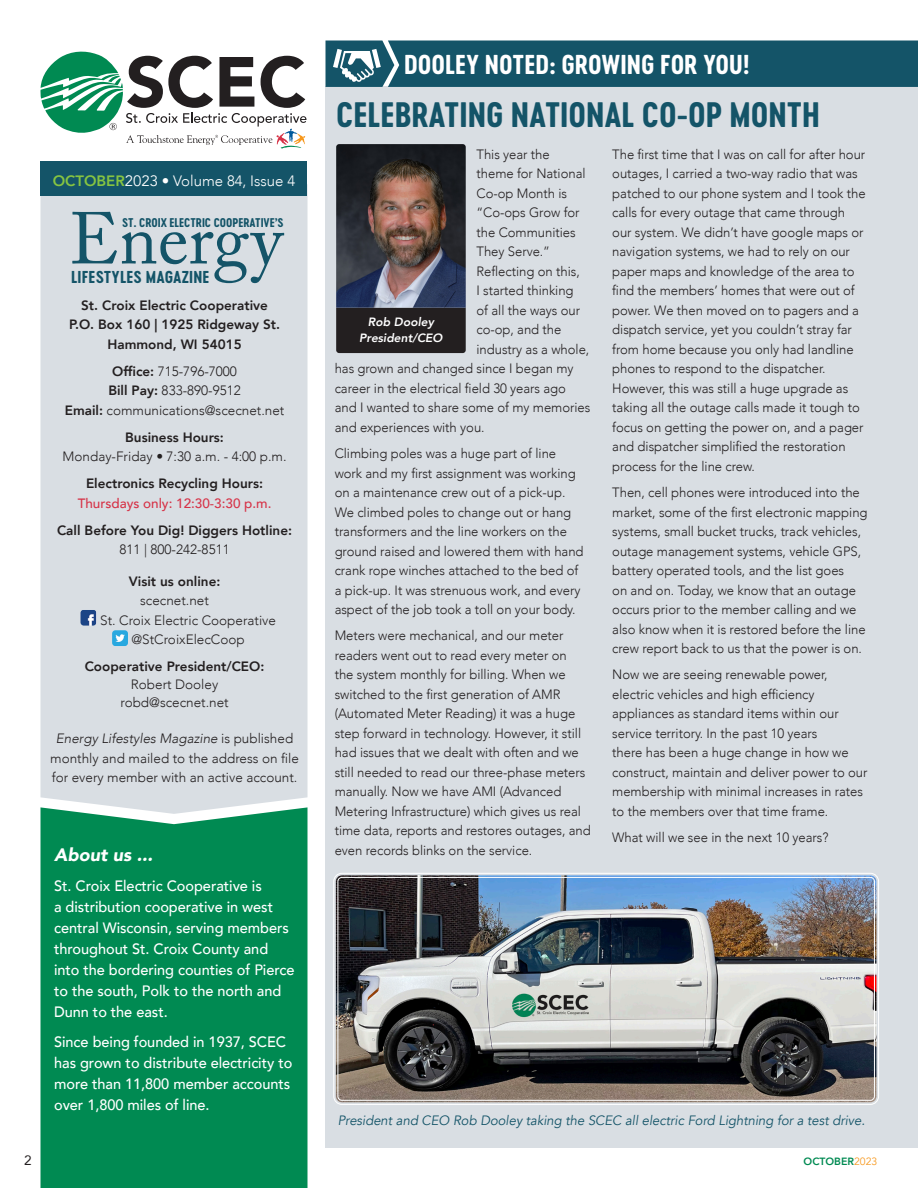
<style>
.page{position:relative;width:918px;height:1188px;background:#fff}
.page>*{position:absolute;margin:0;border:0;box-sizing:border-box;transform-origin:0 0}
.t1{font:72.6px "Adobe Caslon Pro";color:#145468}
.Headline_Lead{font:33px "Cervo Neue Bold Neue";color:#145468}
.Banner_Header{font:25.5px "Cervo Neue Bold Neue";color:#fff}
.Sub-Head{font:italic 900 18px "Avenir";color:#fff}
.t2{font:16.05px "Cervo Neue Bold Neue";letter-spacing:.01em;color:#145468}
.Text_story{font:500 15px/21px "Avenir";letter-spacing:-.005em;color:#fff}
.t3{font:300 15px "Avenir";color:#fff}
.Text_Feature{font:300 13.5px/19.5px "Avenir";letter-spacing:-.005em;color:#231f20}
.t4{font:800 13.5px "Avenir";color:#231f20}
.Sub-Head-2{font:italic 13.5px "Avenir";color:#145468}
.t5{font:500 13.5px "Avenir";color:#d63247}
.t6{font:13.5px "Avenir";color:#231f20}
.Photo_Caption{font:italic 800 12px "Avenir";color:#fff}
.t7{font:11.85px "Cervo Neue Bold Neue";color:#145468}
.t8{font:800 10.5px "Avenir";color:#008a52}
.s1{font-weight:800;color:#86c441}
.s2{font-weight:400}
.s3{font-weight:800}
.s4{font-style:italic}
.s5{font-weight:400;color:#f7981d}
</style>
<div class="page">
<div style="left:326px;top:86px;width:592px;height:1062px;background:#d9dee3"></div>
<svg style="left:326px;top:40px;width:592px;height:47px;background:#1e5b6e"></svg>
<div style="left:40px;top:196px;width:268px;height:618px;background:#d9dee3"></div>
<div style="left:40px;top:161px;width:268px;height:35px;background:#145468"></div>
<img style="left:81px;top:610px;width:15px;height:16px">
<img style="left:112px;top:630px;width:16px;height:16px">
<div style="left:41px;top:807px;width:267px;height:381px;background:#008a52"></div>
<div style="left:336px;top:308px;width:130px;height:45px;background:#231f20"></div>
<img style="left:336px;top:144px;width:130px;height:164px">
<img style="left:336px;top:875px;width:541px;height:227px">
<div style="left:333px;top:873px;width:546px;height:232px;border:1px solid #fff;border-radius:8px"></div>
<div style="left:337px;top:877px;width:538px;height:224px;border:1px solid #fff;border-radius:4px"></div>
<svg style="left:40px;top:51px;width:266px;height:98px"></svg>
<p class="t3" style="left:53px;top:172px;width:244px"><span class="s1">OCTOBER</span><span class="s2">2023</span> • Volume 84, Issue 4</p>
<p class="t1" style="left:69px;top:196px;width:215px">Energy</p>
<p class="t7" style="left:122px;top:214px;width:163px">ST. CROIX ELECTRIC COOPERATIVE’S</p>
<p class="t2" style="left:71px;top:266px;width:140px">LIFESTYLES MAGAZINE</p>
<p class="t4" style="left:81px;top:295px;width:188px">St. Croix Electric Cooperative</p>
<p class="t4" style="left:69px;top:314px;width:213px">P.O. Box 160 | 1925 Ridgeway St.</p>
<p class="t4" style="left:108px;top:334px;width:136px">Hammond, WI 54015</p>
<p class="Text_Feature" style="left:112px;top:362px;width:126px"><span class="s3">Office:</span> 715-796-7000</p>
<p class="Text_Feature" style="left:108px;top:381px;width:134px"><span class="s3">Bill Pay:</span> 833-890-9512</p>
<p class="Text_Feature" style="left:65px;top:401px;width:221px"><span class="s3">Email:</span> communications@scecnet.net</p>
<p class="t4" style="left:125px;top:427px;width:100px">Business Hours:</p>
<p class="Text_Feature" style="left:63px;top:447px;width:226px">Monday-Friday • 7:30 a.m. - 4:00 p.m.</p>
<p class="t4" style="left:86px;top:473px;width:179px">Electronics Recycling Hours:</p>
<p class="t5" style="left:78px;top:492px;width:195px">Thursdays only: 12:30-3:30 p.m.</p>
<p class="t4" style="left:57px;top:520px;width:237px">Call Before You Dig! Diggers Hotline:</p>
<p class="Text_Feature" style="left:119px;top:540px;width:112px">811 | 800-242-8511</p>
<p class="t4" style="left:129px;top:571px;width:93px">Visit us online:</p>
<p class="Text_Feature" style="left:140px;top:591px;width:70px">scecnet.net</p>
<p class="Text_Feature" style="left:100px;top:611px;width:177px">St. Croix Electric Cooperative</p>
<p class="Text_Feature" style="left:131px;top:630px;width:115px">@StCroixElecCoop</p>
<p class="t4" style="left:85px;top:656px;width:181px">Cooperative President/CEO:</p>
<p class="Text_Feature" style="left:131px;top:675px;width:89px">Robert Dooley</p>
<p class="Text_Feature" style="left:120px;top:693px;width:110px">robd@scecnet.net</p>
<p class="Text_Feature" style="left:50px;top:729px;width:250px;text-align:center"><span class="s4">Energy Lifestyles Magazine</span> is published monthly and mailed to the address on file for every member with an active account.</p>
<p class="Sub-Head" style="left:54px;top:840px;width:100px">About us ...</p>
<p class="Text_story" style="left:54px;top:875px;width:242px">St. Croix Electric Cooperative is<br>a distribution cooperative in west central Wisconsin, serving members throughout St. Croix County and into the bordering counties of Pierce to the south, Polk to the north and<br>Dunn to the east.</p>
<p class="Text_story" style="left:54px;top:1030px;width:240px">Since being founded in 1937, SCEC has grown to distribute electricity to more than 11,800 member accounts over 1,800 miles of line.</p>
<p class="Banner_Header" style="left:404px;top:47px;width:347px">DOOLEY NOTED: GROWING FOR YOU!</p>
<p class="Headline_Lead" style="left:336px;top:92px;width:485px">CELEBRATING NATIONAL CO-OP MONTH</p>
<p class="Text_Feature" style="left:477px;top:144px;width:75px">This year the</p>
<p class="Text_Feature" style="left:477px;top:164px;width:111px">theme for National</p>
<p class="Text_Feature" style="left:477px;top:183px;width:92px">Co-op Month is</p>
<p class="Text_Feature" style="left:477px;top:203px;width:105px">“Co-ops Grow for</p>
<p class="Text_Feature" style="left:477px;top:222px;width:101px">the Communities</p>
<p class="Text_Feature" style="left:477px;top:242px;width:75px">They Serve.”</p>
<p class="Text_Feature" style="left:477px;top:261px;width:105px">Reflecting on this,</p>
<p class="Text_Feature" style="left:477px;top:281px;width:99px">I started thinking</p>
<p class="Text_Feature" style="left:477px;top:300px;width:105px">of all the ways our</p>
<p class="Text_Feature" style="left:477px;top:320px;width:86px">co-op, and the</p>
<p class="Text_Feature" style="left:477px;top:339px;width:114px">industry as a whole,</p>
<p class="Text_Feature" style="left:335px;top:359px;width:241px">has grown and changed since I began my</p>
<p class="Text_Feature" style="left:335px;top:378px;width:233px">career in the electrical field 30 years ago</p>
<p class="Text_Feature" style="left:335px;top:398px;width:257px">and I wanted to share some of my memories</p>
<p class="Text_Feature" style="left:335px;top:417px;width:151px">and experiences with you.</p>
<p class="Text_Feature" style="left:335px;top:444px;width:250px">Climbing poles was a huge part of line work and my first assignment was working on a maintenance crew out of a pick-up.<br>We climbed poles to change out or hang transformers and the line workers on the ground raised and lowered them with hand crank rope winches attached to the bed of a pick-up. It was strenuous work, and every aspect of the job took a toll on your body.</p>
<p class="Text_Feature" style="left:335px;top:626px;width:258px">Meters were mechanical, and our meter readers went out to read every meter on<br>the system monthly for billing. When we switched to the first generation of AMR (Automated Meter Reading) it was a huge step forward in technology. However, it still had issues that we dealt with often and we still needed to read our three-phase meters manually. Now we have AMI (Advanced Metering Infrastructure) which gives us real time data, reports and restores outages, and even records blinks on the service.</p>
<p class="Text_Feature" style="left:612px;top:144px;width:255px">The first time that I was on call for after hour outages, I carried a two-way radio that was patched to our phone system and I took the calls for every outage that came through our system. We didn’t have google maps or navigation systems, we had to rely on our paper maps and knowledge of the area to find the members’ homes that were out of power. We then moved on to pagers and a dispatch service, yet you couldn’t stray far from home because you only had landline phones to respond to the dispatcher.<br>However, this was still a huge upgrade as taking all the outage calls made it tough to focus on getting the power on, and a pager and dispatcher simplified the restoration process for the line crew.</p>
<p class="Text_Feature" style="left:612px;top:483px;width:257px">Then, cell phones were introduced into the market, some of the first electronic mapping systems, small bucket trucks, track vehicles, outage management systems, vehicle GPS, battery operated tools, and the list goes<br>on and on. Today, we know that an outage occurs prior to the member calling and we also know when it is restored before the line crew report back to us that the power is on.</p>
<p class="Text_Feature" style="left:612px;top:665px;width:257px">Now we are seeing renewable power, electric vehicles and high efficiency appliances as standard items within our service territory. In the past 10 years<br>there has been a huge change in how we construct, maintain and deliver power to our membership with minimal increases in rates to the members over that time frame.</p>
<p class="Text_Feature" style="left:612px;top:828px;width:218px">What will we see in the next 10 years?</p>
<p class="Photo_Caption" style="left:368px;top:314px;width:67px">Rob Dooley</p>
<p class="Photo_Caption" style="left:359px;top:331px;width:85px">President/CEO</p>
<p class="Sub-Head-2" style="left:338px;top:1112px;width:529px">President and CEO Rob Dooley taking the SCEC all electric Ford Lightning for a test drive.</p>
<p class="t6" style="left:24px;top:1150px;width:9px">2</p>
<p class="t8" style="left:804px;top:1153px;width:75px">OCTOBER<span class="s5">2023</span></p>
</div>
